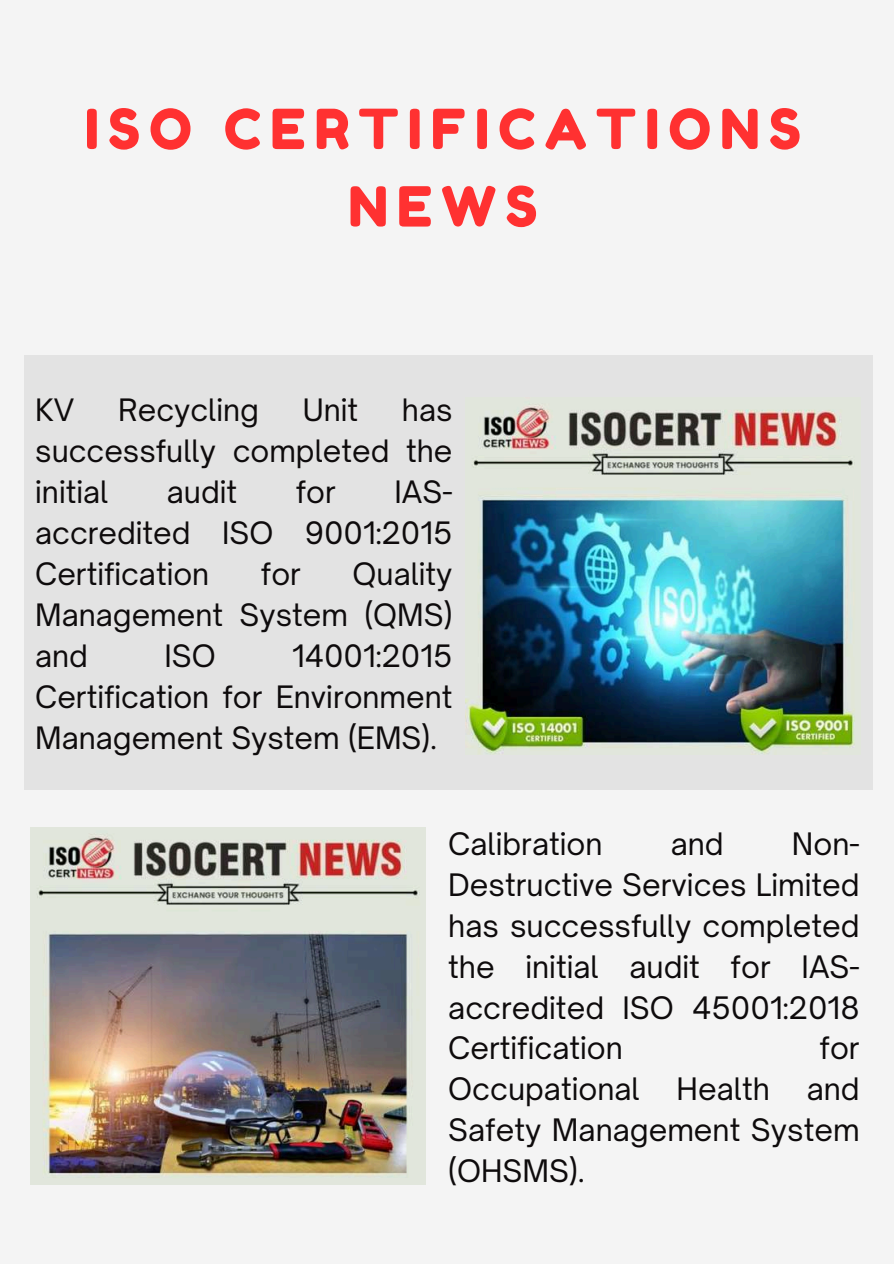
<style>
.page{position:relative;width:894px;height:1264px;background:#fff}
.page>*{position:absolute;margin:0;border:0;box-sizing:border-box;transform-origin:0 0}
.t1{font:55.05px/77.4px "Fredoka One";letter-spacing:.165em;color:#ff3131;text-align:center}
.t2{font:29.7px/40.8px "Open Sauce One";color:#0e0b0c;text-align:justify}
.t3{font:29.55px/41px "Open Sauce One";color:#0e0b0c;text-align:justify}
</style>
<div class="page">
<div style="left:0;top:0;width:893px;height:1263px;background:#f4f4f4"></div>
<img style="left:31px;top:827px;width:395px;height:357px">
<div style="left:24px;top:355px;width:848px;height:434px;background:#e3e3e3"></div>
<img style="left:465px;top:403px;width:391px;height:351px">
<h1 class="t1" style="left:85px;top:90px;width:717px">ISO CERTIFICATIONS<br>NEWS</h1>
<p class="t3" style="left:35px;top:390px;width:41px">KV</p>
<p class="t3" style="left:118px;top:390px;width:142px">Recycling</p>
<p class="t3" style="left:302px;top:390px;width:57px">Unit</p>
<p class="t3" style="left:35px;top:390px;width:418px;text-indent:366px">has successfully completed the initial</p>
<p class="t3" style="left:35px;top:471px;width:418px;text-indent:359px">IAS&shy;accredited ISO 9001:2015<br>Certification</p>
<p class="t3" style="left:167px;top:471px;width:72px">audit</p>
<p class="t3" style="left:296px;top:471px;width:42px">for</p>
<p class="t3" style="left:35px;top:553px;width:418px;text-indent:317px">Quality Management System (QMS) and</p>
<p class="t3" style="left:261px;top:553px;width:42px">for</p>
<p class="t3" style="left:35px;top:635px;width:418px;text-indent:257px">14001:2015<br>Certification for Environment Management System (EMS).</p>
<p class="t3" style="left:164px;top:635px;width:53px">ISO</p>
<p class="t2" style="left:448px;top:823px;width:156px">Calibration</p>
<p class="t2" style="left:670px;top:823px;width:54px">and</p>
<p class="t2" style="left:448px;top:823px;width:413px;text-indent:343px">Non-Destructive Services Limited has successfully completed the initial audit for IAS&shy;accredited ISO 45001:2018<br>Certification</p>
<p class="t2" style="left:448px;top:1027px;width:413px;text-indent:371px">for Occupational Health and Safety Management System (OHSMS).</p>
</div>
